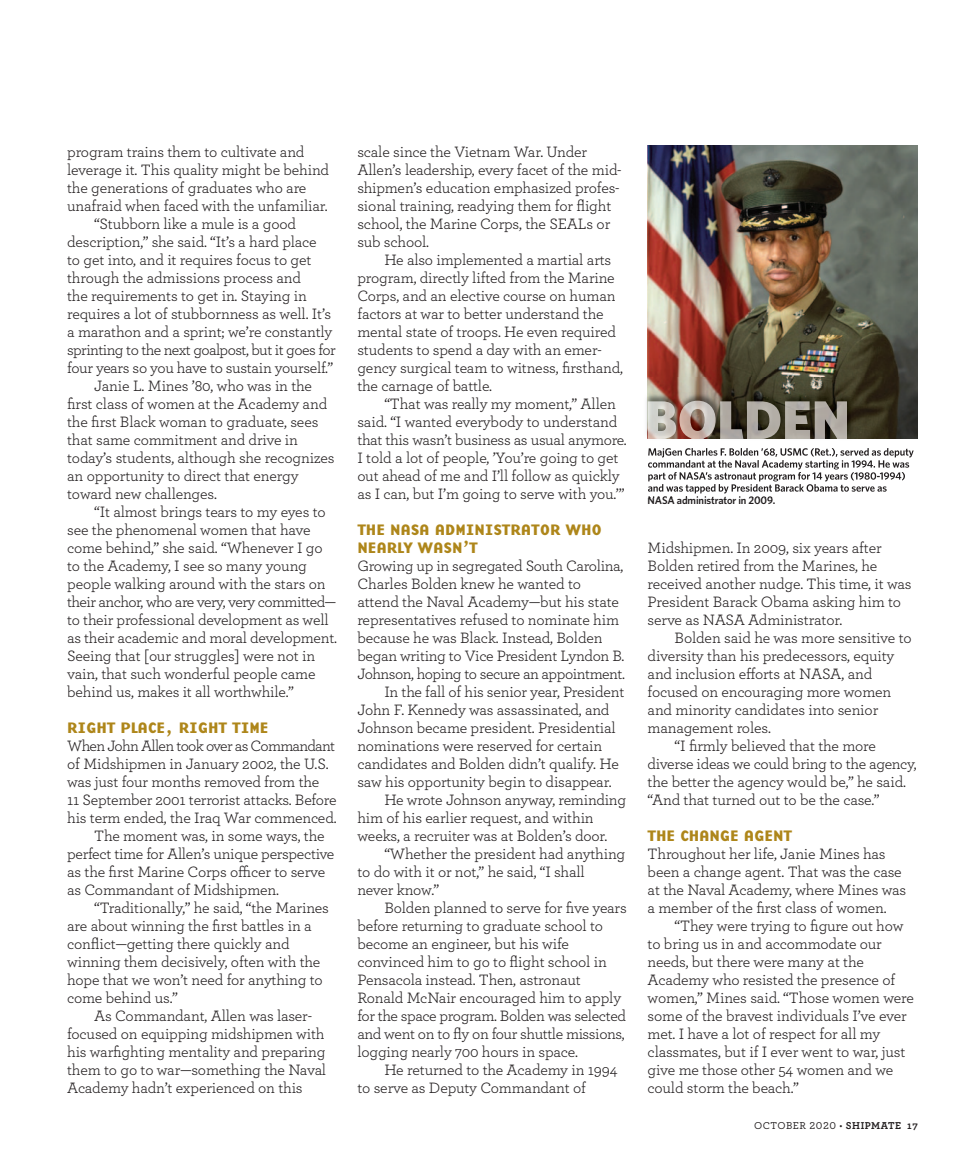
<style>
.page{position:relative;width:972px;height:1175px;background:#fff}
.page>*{position:absolute;margin:0;border:0;box-sizing:border-box;transform-origin:0 0}
.t1{font:15.75px/18px "Archer";letter-spacing:-.01em;color:#231f20}
.t2{font:15.75px/18px "Base Nine B";letter-spacing:-.01em;color:#ae861a}
.t3{font:600 10.5px "Whitney";letter-spacing:-.01em;color:#231f20}
.t4{font:500 10.5px "Archer";letter-spacing:.05em;color:#231f20}
.s1{font-weight:700}
</style>
<div class="page">
<img style="left:648px;top:146px;width:270px;height:232px">
<img style="left:646px;top:378px;width:272px;height:120px">
<img style="left:648px;top:378px;width:270px;height:60px">
<img style="left:648px;top:448px;width:92px;height:9px">
<img style="left:648px;top:460px;width:79px;height:7px">
<img style="left:648px;top:472px;width:88px;height:9px">
<img style="left:648px;top:484px;width:75px;height:9px">
<img style="left:648px;top:496px;width:84px;height:2px">
<img style="left:648px;top:400px;width:199px;height:39px">
<p class="t1" style="left:67px;top:144px;width:264px">program trains them to cultivate and leverage it. This quality might be behind the generations of graduates who are unafraid when faced with the unfamiliar.</p>
<p class="t1" style="left:67px;top:216px;width:270px;text-indent:27px">“Stubborn like a mule is a good description,” she said. “It’s a hard place<br>to get into, and it requires focus to get through the admissions process and<br>the requirements to get in. Staying in requires a lot of stubbornness as well. It’s a marathon and a sprint; we’re constantly sprinting to the next goalpost, but it goes for four years so you have to sustain yourself.”</p>
<p class="t1" style="left:67px;top:378px;width:269px;text-indent:27px">Janie L. Mines ’80, who was in the first class of women at the Academy and the first Black woman to graduate, sees that same commitment and drive in today’s students, although she recognizes an opportunity to direct that energy toward new challenges.</p>
<p class="t1" style="left:67px;top:504px;width:271px;text-indent:27px">“It almost brings tears to my eyes to see the phenomenal women that have come behind,” she said. “Whenever I go to the Academy, I see so many young people walking around with the stars on their anchor, who are very, very committed— to their professional development as well as their academic and moral development.<br>Seeing that [our struggles] were not in vain, that such wonderful people came behind us, makes it all worthwhile.”</p>
<p class="t2" style="left:67px;top:720px;width:203px">RIGHT PLACE, RIGHT TIME</p>
<p class="t1" style="left:67px;top:738px;width:271px">When John Allen took over as Commandant of Midshipmen in January 2002, the U.S. was just four months removed from the<br>11 September 2001 terrorist attacks. Before his term ended, the Iraq War commenced.</p>
<p class="t1" style="left:67px;top:828px;width:269px;text-indent:27px">The moment was, in some ways, the perfect time for Allen’s unique perspective as the first Marine Corps officer to serve as Commandant of Midshipmen.</p>
<p class="t1" style="left:67px;top:900px;width:263px;text-indent:27px">“Traditionally,” he said, “the Marines are about winning the first battles in a conflict—getting there quickly and winning them decisively, often with the hope that we won’t need for anything to come behind us.”</p>
<p class="t1" style="left:67px;top:1008px;width:261px;text-indent:27px">As Commandant, Allen was laser&shy;focused on equipping midshipmen with his warfighting mentality and preparing them to go to war—something the Naval Academy hadn’t experienced on this</p>
<p class="t1" style="left:357px;top:144px;width:266px">scale since the Vietnam War. Under Allen’s leadership, every facet of the mid&shy;shipmen’s education emphasized profes&shy;sional training, readying them for flight school, the Marine Corps, the SEALs or sub school.</p>
<p class="t1" style="left:357px;top:252px;width:267px;text-indent:27px">He also implemented a martial arts program, directly lifted from the Marine Corps, and an elective course on human factors at war to better understand the mental state of troops. He even required students to spend a day with an emer&shy;gency surgical team to witness, firsthand, the carnage of battle.</p>
<p class="t1" style="left:357px;top:396px;width:271px;text-indent:27px">“That was really my moment,” Allen said. “I wanted everybody to understand that this wasn’t business as usual anymore.<br>I told a lot of people, ’You’re going to get out ahead of me and I’ll follow as quickly as I can, but I’m going to serve with you.’”</p>
<p class="t2" style="left:357px;top:522px;width:246px">THE NASA ADMINISTRATOR WHO<br>NEARLY WASN’T</p>
<p class="t1" style="left:357px;top:558px;width:269px">Growing up in segregated South Carolina, Charles Bolden knew he wanted to attend the Naval Academy—but his state representatives refused to nominate him because he was Black. Instead, Bolden began writing to Vice President Lyndon B.<br>Johnson, hoping to secure an appointment.</p>
<p class="t1" style="left:357px;top:684px;width:269px;text-indent:27px">In the fall of his senior year, President John F. Kennedy was assassinated, and Johnson became president. Presidential nominations were reserved for certain candidates and Bolden didn’t qualify. He saw his opportunity begin to disappear.</p>
<p class="t1" style="left:357px;top:792px;width:270px;text-indent:27px">He wrote Johnson anyway, reminding him of his earlier request, and within weeks, a recruiter was at Bolden’s door.</p>
<p class="t1" style="left:357px;top:846px;width:269px;text-indent:27px">“Whether the president had anything to do with it or not,” he said, “I shall<br>never know.”</p>
<p class="t1" style="left:357px;top:900px;width:271px;text-indent:27px">Bolden planned to serve for five years before returning to graduate school to become an engineer, but his wife convinced him to go to flight school in Pensacola instead. Then, astronaut Ronald McNair encouraged him to apply for the space program. Bolden was selected and went on to fly on four shuttle missions, logging nearly 700 hours in space.</p>
<p class="t1" style="left:357px;top:1062px;width:262px;text-indent:27px">He returned to the Academy in 1994 to serve as Deputy Commandant of</p>
<p class="t3" style="left:648px;top:496px;width:129px">NASA administrator in 2009.</p>
<p class="t1" style="left:648px;top:540px;width:265px">Midshipmen. In 2009, six years after Bolden retired from the Marines, he received another nudge. This time, it was President Barack Obama asking him to serve as NASA Administrator.</p>
<p class="t1" style="left:648px;top:630px;width:266px;text-indent:27px">Bolden said he was more sensitive to diversity than his predecessors, equity and inclusion efforts at NASA, and focused on encouraging more women and minority candidates into senior management roles.</p>
<p class="t1" style="left:648px;top:738px;width:271px;text-indent:27px">“I firmly believed that the more diverse ideas we could bring to the agency, the better the agency would be,” he said. “And that turned out to be the case.”</p>
<p class="t2" style="left:648px;top:828px;width:146px">THE CHANGE AGENT</p>
<p class="t1" style="left:648px;top:846px;width:260px">Throughout her life, Janie Mines has been a change agent. That was the case at the Naval Academy, where Mines was a member of the first class of women.</p>
<p class="t1" style="left:648px;top:918px;width:268px;text-indent:27px">“They were trying to figure out how to bring us in and accommodate our needs, but there were many at the Academy who resisted the presence of women,” Mines said. “Those women were some of the bravest individuals I’ve ever met. I have a lot of respect for all my classmates, but if I ever went to war, just give me those other 54 women and we could storm the beach.”</p>
<p class="t4" style="left:754px;top:1121px;width:165px">OCTOBER 2020 • <span class="s1">SHIPMATE 17</span></p>
</div>
